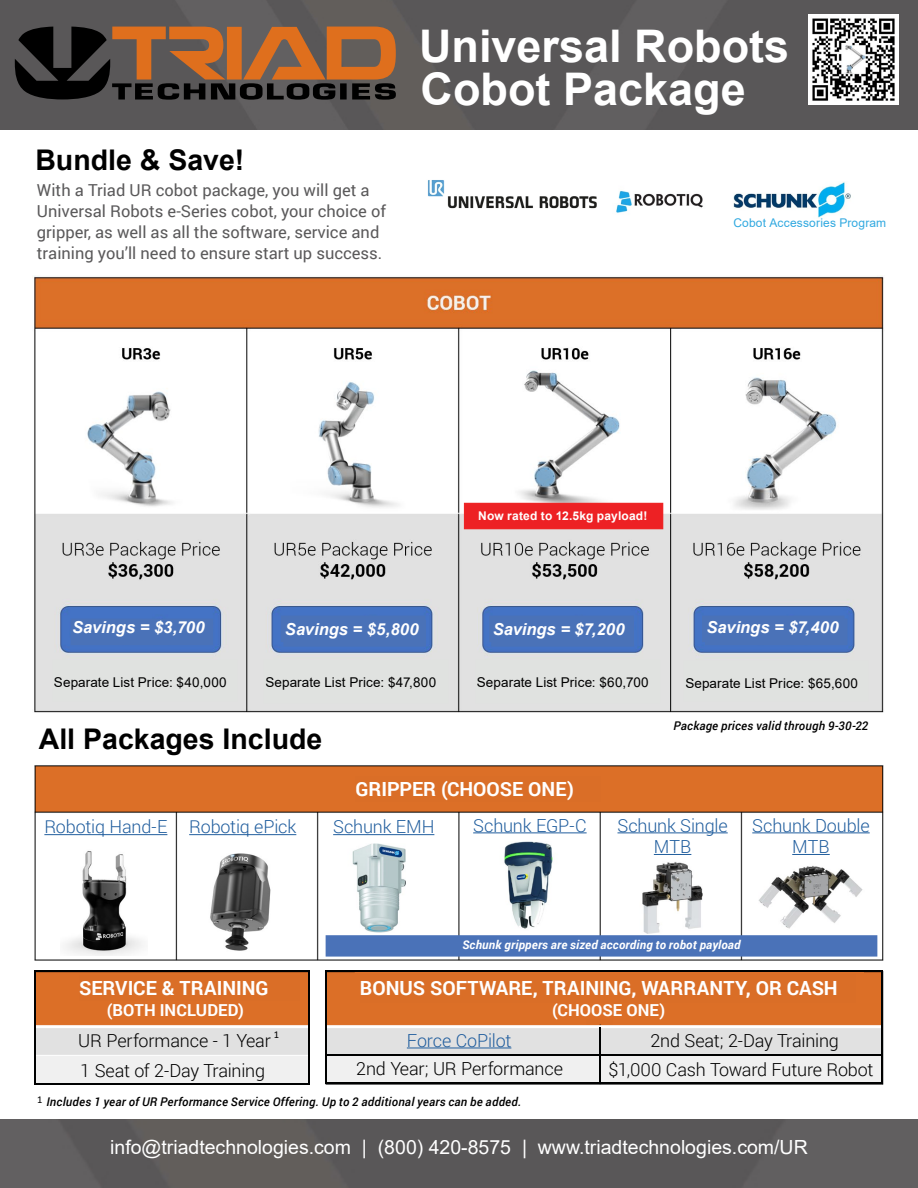
<style>
.page{position:relative;width:918px;height:1188px;background:#fff}
.page>*{position:absolute;margin:0;border:0;box-sizing:border-box;transform-origin:0 0}
.t1{font:700 45px "Arial";color:#fff}
.t2{font:700 28.5px "Arial";color:#000}
.t3{font:700 19.5px "Roboto";color:#fff}
.t4{font:19.5px "Arial";color:#fff}
.t5{font:300 18px "Roboto";letter-spacing:-.01em;color:#000}
.t6{font:300 18px/21.6px "Roboto";letter-spacing:-.01em;color:#215e9e;text-align:center}
.t7{font:16.5px/21px "Roboto";color:#5a595a}
.t8{font:italic 700 16.5px "Arial";color:#fff}
.t9{font:700 16.5px "Roboto";letter-spacing:.005em;color:#fff}
.t10{font:13.5px "Arial";letter-spacing:.01em;color:#000}
.t11{font:italic 500 12px "Roboto";letter-spacing:.02em;color:#000101}
.t12{font:italic 700 12px "Roboto";letter-spacing:.015em;color:#fff}
.t13{font:700 12px "Arial";letter-spacing:.015em;color:#fff}
.t14{font:12px "Arial";letter-spacing:.015em;color:#31a9e0}
.t15{font:10.5px "Calibri";color:#000}
</style>
<div class="page">
<img style="left:34px;top:765px;width:850px;height:320px">
<img style="left:628px;top:192px;width:75px;height:16px">
<img style="left:0;top:0;width:918px;height:129px">
<svg style="left:15px;top:27px;width:381px;height:73px;background:#6d4a32"></svg>
<img style="left:34px;top:275px;width:850px;height:438px">
<img style="left:0;top:1119px;width:918px;height:69px">
<img style="left:427px;top:180px;width:201px;height:33px">
<img style="left:733px;top:182px;width:118px;height:36px">
<hr style="left:407px;top:1048px;width:104px;height:1px;background:#215e9e">
<hr style="left:44px;top:834px;width:123px;height:1px;background:#215e9e">
<hr style="left:189px;top:834px;width:107px;height:1px;background:#215e9e">
<hr style="left:473px;top:832px;width:114px;height:1px;background:#215e9e">
<hr style="left:752px;top:832px;width:118px;height:1px;background:#215e9e">
<hr style="left:792px;top:854px;width:38px;height:1px;background:#215e9e">
<img style="left:61px;top:849px;width:87px;height:106px">
<img style="left:204px;top:853px;width:76px;height:99px">
<img style="left:639px;top:861px;width:65px;height:73px">
<img style="left:494px;top:842px;width:70px;height:89px">
<hr style="left:618px;top:832px;width:110px;height:1px;background:#215e9e">
<hr style="left:654px;top:854px;width:37px;height:1px;background:#215e9e">
<div style="left:326px;top:936px;width:551px;height:20px;background:#4a72b8"></div>
<div style="left:326px;top:935px;width:551px;height:22px;border:2px solid #4a72b8"></div>
<img style="left:758px;top:863px;width:109px;height:66px">
<div style="left:71px;top:619px;width:141px;height:25px;background:#4a72b8"></div>
<div style="left:71px;top:619px;width:142px;height:26px;border:2px solid #4a72b8"></div>
<div style="left:281px;top:616px;width:144px;height:26px;background:#4a72b8"></div>
<div style="left:489px;top:616px;width:145px;height:26px;background:#4a72b8"></div>
<div style="left:702px;top:616px;width:143px;height:26px;background:#4a72b8"></div>
<div style="left:53px;top:661px;width:183px;height:40px;background:#e0e2e0"></div>
<div style="left:52px;top:660px;width:185px;height:42px;border:2px solid #e0e2e0"></div>
<div style="left:284px;top:621px;width:141px;height:25px;background:#4a72b8"></div>
<div style="left:283px;top:620px;width:143px;height:27px;border:2px solid #4a72b8"></div>
<div style="left:492px;top:621px;width:141px;height:25px;background:#4a72b8"></div>
<div style="left:491px;top:620px;width:143px;height:27px;border:2px solid #4a72b8"></div>
<div style="left:705px;top:619px;width:143px;height:26px;border:2px solid #4a72b8"></div>
<div style="left:476px;top:660px;width:183px;height:43px;background:#e0e2e0"></div>
<div style="left:685px;top:661px;width:183px;height:40px;background:#e0e2e0"></div>
<div style="left:684px;top:660px;width:185px;height:42px;border:2px solid #e0e2e0"></div>
<div style="left:265px;top:660px;width:183px;height:43px;background:#e0e2e0"></div>
<div style="left:464px;top:503px;width:199px;height:26px;background:#ed2124"></div>
<div style="left:356px;top:776px;width:245px;height:26px;background:#da6e27"></div>
<img style="left:343px;top:843px;width:74px;height:89px">
<hr style="left:333px;top:834px;width:101px;height:1px;background:#215e9e">
<div style="left:90px;top:981px;width:166px;height:26px;background:#dc6f27"></div>
<div style="left:79px;top:975px;width:221px;height:26px;background:#da6e27"></div>
<div style="left:355px;top:972px;width:509px;height:52px;background:#dc6f27"></div>
<img style="left:809px;top:14px;width:90px;height:90px">
<div style="left:310px;top:965px;width:16px;height:121px;background:#fff"></div>
<hr style="left:308px;top:970px;width:2px;height:114px;background:#000101">
<hr style="left:325px;top:970px;width:2px;height:114px;background:#000101">
<hr style="left:599px;top:1027px;width:2px;height:57px;background:#000101">
<div style="left:586px;top:1020px;width:27px;height:5px;background:#da6e27"></div>
<hr style="left:35px;top:970px;width:1px;height:115px;background:#000101">
<hr style="left:36px;top:970px;width:273px;height:2px;background:#000101">
<hr style="left:35px;top:1083px;width:275px;height:2px;background:#000101">
<hr style="left:882px;top:970px;width:1px;height:114px;background:#000101">
<hr style="left:325px;top:1082px;width:557px;height:2px;background:#000101">
<hr style="left:325px;top:970px;width:558px;height:2px;background:#000101">
<hr style="left:326px;top:1054px;width:557px;height:2px;background:#000101">
<h1 class="t1" style="left:419px;top:14px;width:372px">Universal Robots</h1>
<h2 class="t2" style="left:35px;top:140px;width:211px">Bundle &amp; Save!</h2>
<p class="t7" style="left:37px;top:179px;width:351px">With a Triad UR cobot package, you will get a Universal Robots e-Series cobot, your choice of gripper, as well as all the software, service and training you’ll need to ensure start up success.</p>
<h1 class="t1" style="left:421px;top:58px;width:327px">Cobot Package</h1>
<p class="t14" style="left:733px;top:215px;width:154px">Cobot Accessories Program</p>
<p class="t13" style="left:478px;top:508px;width:171px">Now rated to 12.5kg payload!</p>
<p class="t8" style="left:72px;top:616px;width:134px">Savings = $3,700</p>
<p class="t10" style="left:54px;top:673px;width:174px">Separate List Price: $40,000</p>
<p class="t8" style="left:285px;top:618px;width:135px">Savings = $5,800</p>
<p class="t8" style="left:493px;top:618px;width:133px">Savings = $7,200</p>
<p class="t8" style="left:707px;top:616px;width:134px">Savings = $7,400</p>
<p class="t10" style="left:265px;top:673px;width:172px">Separate List Price: $47,800</p>
<p class="t10" style="left:477px;top:673px;width:173px">Separate List Price: $60,700</p>
<p class="t10" style="left:685px;top:674px;width:174px">Separate List Price: $65,600</p>
<h2 class="t2" style="left:39px;top:719px;width:285px">All Packages Include</h2>
<p class="t3" style="left:356px;top:776px;width:220px">GRIPPER (CHOOSE ONE)</p>
<p class="t11" style="left:674px;top:717px;width:196px">Package prices valid through 9-30-22</p>
<p class="t6" style="left:44px;top:816px;width:253px">Robotiq Hand-E Robotiq ePick</p>
<p class="t6" style="left:473px;top:814px;width:115px">Schunk EGP-C</p>
<p class="t6" style="left:752px;top:814px;width:119px">Schunk Double<br>MTB</p>
<p class="t6" style="left:618px;top:814px;width:112px">Schunk Single<br>MTB</p>
<p class="t6" style="left:333px;top:816px;width:103px">Schunk EMH</p>
<p class="t12" style="left:462px;top:937px;width:280px">Schunk grippers are sized according to robot payload</p>
<p class="t3" style="left:79px;top:974px;width:191px">SERVICE &amp; TRAINING</p>
<p class="t3" style="left:360px;top:974px;width:479px">BONUS SOFTWARE, TRAINING, WARRANTY, OR CASH</p>
<p class="t9" style="left:552px;top:999px;width:115px">(CHOOSE ONE)</p>
<p class="t9" style="left:107px;top:999px;width:139px">(BOTH INCLUDED)</p>
<p class="t15" style="left:274px;top:1027px;width:7px">1</p>
<p class="t5" style="left:78px;top:1028px;width:194px">UR Performance - 1 Year</p>
<p class="t6" style="left:407px;top:1029px;width:106px">Force CoPilot</p>
<p class="t5" style="left:650px;top:1028px;width:190px">2nd Seat; 2-Day Training</p>
<p class="t5" style="left:80px;top:1058px;width:186px">1 Seat of 2-Day Training</p>
<p class="t5" style="left:356px;top:1056px;width:208px">2nd Year; UR Performance</p>
<p class="t5" style="left:608px;top:1057px;width:267px">$1,000 Cash Toward Future Robot</p>
<p class="t11" style="left:37px;top:1093px;width:485px"><sup>1</sup> Includes 1 year of UR Performance Service Offering. Up to 2 additional years can be added.</p>
<p class="t4" style="left:110px;top:1134px;width:699px">info@triadtechnologies.com | (800) 420-8575 | www.triadtechnologies.com/UR</p>
</div>
